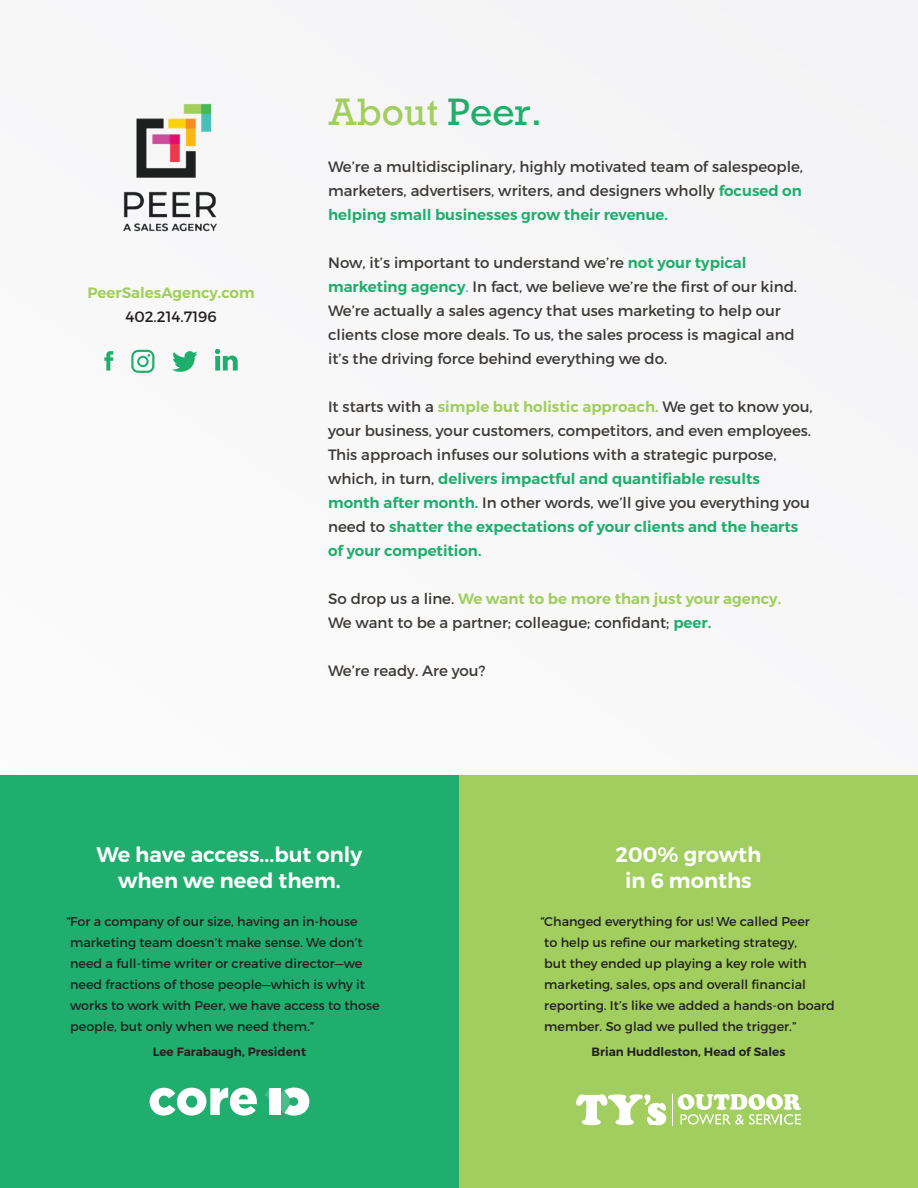
<style>
.page{position:relative;width:918px;height:1188px;background:#f3f3f5}
.page>*{position:absolute;margin:0;border:0;box-sizing:border-box;transform-origin:0 0}
.t1{font:36px "Rockwell";color:#a1ce5e}
.t2{font:600 21px/25.2px "Montserrat";color:#fff;text-align:center}
.t3{font:15px/24px "Montserrat";color:#3c3935}
.t4{font:600 15px "Montserrat";color:#a1ce5e}
.t5{font:15px "Montserrat";color:#231f20}
.t6{font:12.75px/21px "Montserrat";color:#231f20}
.t7{font:600 12px "Montserrat";color:#231f20}
.s1{color:#1fae6e}
.s2{font-weight:600;color:#1fae6e}
.s3{color:#48c0b9}
.s4{font-weight:600;color:#a1ce5e}
</style>
<div class="page">
<div style="left:0;top:775px;width:459px;height:413px;background:#1fae6e"></div>
<svg style="left:265px;top:1088px;width:44px;height:28px"></svg>
<div style="left:269px;top:1089px;width:11px;height:26px;background:#fff"></div>
<svg style="left:150px;top:1088px;width:107px;height:28px"></svg>
<div style="left:459px;top:775px;width:459px;height:413px;background:#a1ce5e"></div>
<svg style="left:576px;top:1094px;width:90px;height:31px"></svg>
<svg style="left:678px;top:1094px;width:123px;height:31px"></svg>
<hr style="left:672px;top:1094px;width:1px;height:32px;background:#fff">
<svg style="left:215px;top:349px;width:23px;height:22px"></svg>
<svg style="left:172px;top:351px;width:25px;height:21px"></svg>
<svg style="left:131px;top:350px;width:23px;height:23px"></svg>
<svg style="left:104px;top:351px;width:9px;height:20px"></svg>
<img style="left:123px;top:103px;width:94px;height:129px">
<p class="t4" style="left:87px;top:283px;width:169px">PeerSalesAgency.com</p>
<p class="t5" style="left:125px;top:307px;width:93px">402.214.7196</p>
<h1 class="t1" style="left:328px;top:90px;width:216px">About <span class="s1">Peer.</span></h1>
<p class="t3" style="left:328px;top:155px;width:477px;text-align:justify">We’re a multidisciplinary, highly motivated team of salespeople, marketers, advertisers, writers, and designers wholly <span class="s2">focused on helping small businesses grow their revenue.</span></p>
<p class="t3" style="left:328px;top:251px;width:471px">Now, it’s important to understand we’re <span class="s2">not your typical marketing agency</span><span class="s3">.</span> In fact, we believe we’re the first of our kind.<br>We’re actually a sales agency that uses marketing to help our clients close more deals. To us, the sales process is magical and it’s the driving force behind everything we do.</p>
<p class="t3" style="left:328px;top:395px;width:486px">It starts with a <span class="s4">simple but holistic approach.</span> We get to know you, your business, your customers, competitors, and even employees.<br>This approach infuses our solutions with a strategic purpose, which, in turn, <span class="s2">delivers impactful and quantifiable results month after month.</span> In other words, we’ll give you everything you need to <span class="s2">shatter the expectations of your clients and the hearts of your competition.</span></p>
<p class="t3" style="left:328px;top:587px;width:455px">So drop us a line. <span class="s4">We want to be more than just your agency.<br></span>We want to be a partner; colleague; confidant; <span class="s2">peer.</span></p>
<p class="t3" style="left:328px;top:659px;width:159px">We’re ready. Are you?</p>
<h2 class="t2" style="left:97px;top:843px;width:267px">We have access...but only when we need them.</h2>
<p class="t6" style="left:66px;top:911px;width:315px">“For a company of our size, having an in-house marketing team doesn’t make sense. We don’t need a full-time writer or creative director—we need fractions of those people—which is why it works to work with Peer, we have access to those people, but only when we need them.”</p>
<h2 class="t2" style="left:616px;top:843px;width:147px">200% growth in 6 months</h2>
<p class="t6" style="left:541px;top:911px;width:296px">“Changed everything for us! We called Peer<br>to help us refine our marketing strategy,<br>but they ended up playing a key role with marketing, sales, ops and overall financial reporting. It’s like we added a hands-on board member. So glad we pulled the trigger.”</p>
<p class="t7" style="left:153px;top:1044px;width:155px">Lee Farabaugh, President</p>
<p class="t7" style="left:592px;top:1044px;width:195px">Brian Huddleston, Head of Sales</p>
</div>
